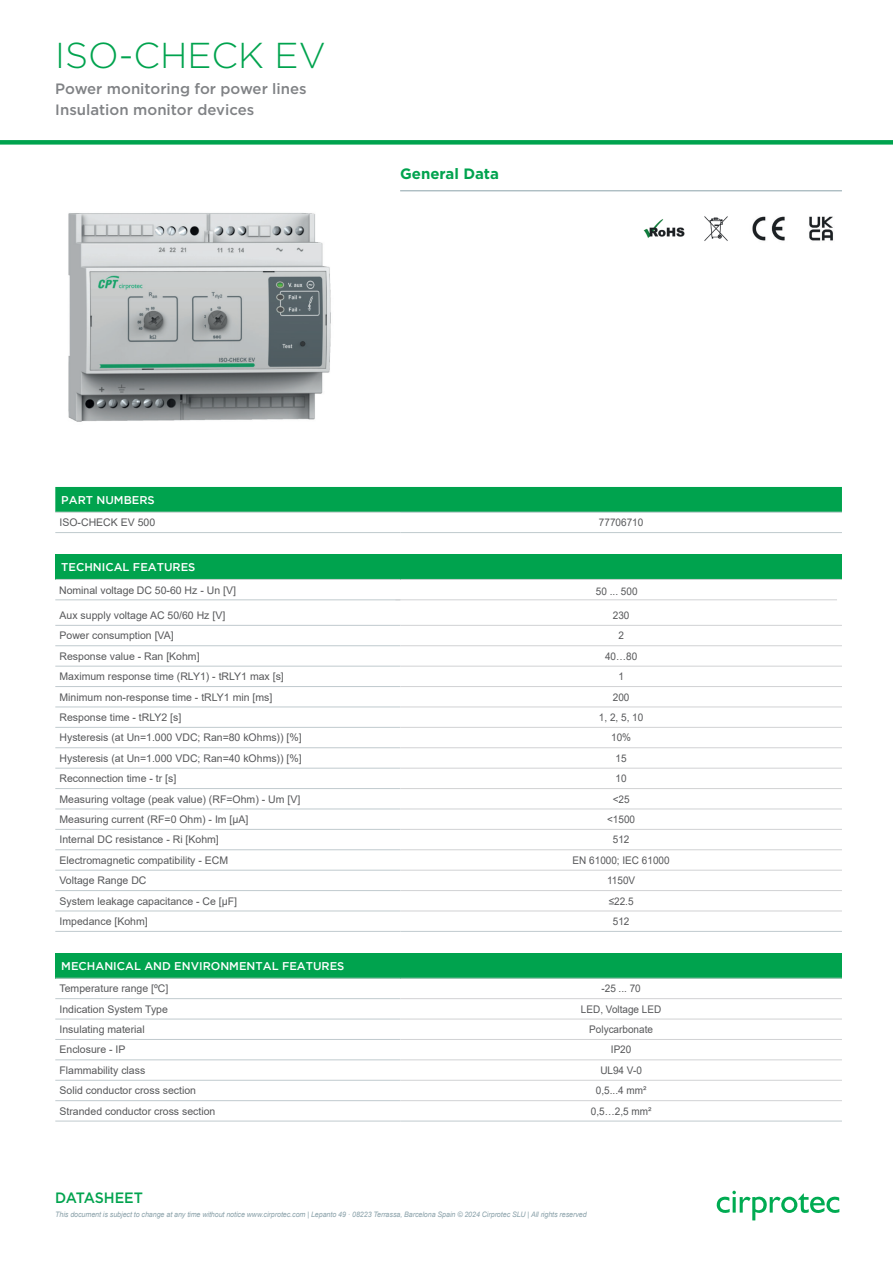
<style>
.page{position:relative;width:893px;height:1263px;background:#fff}
.page>*{position:absolute;margin:0;border:0;box-sizing:border-box;transform-origin:0 0}
.t1{font:300 36px "Gotham";color:#00a34e}
.t2{font:500 15px/21.3px "Gotham";color:#808285}
.t3{font:700 15px "Gotham";color:#00a34e}
.t4{font:500 15px "Gotham";letter-spacing:-.005em;color:#00a34e;scale:.95 1}
.t5{font:500 11.25px "Gotham";color:#fff}
.t6{font:10.5px "Arial";color:#57585a}
.t7{font:10.5px "Arial";color:#57585a;scale:.95 1}
.t8{font:italic 7.5px "Arial";letter-spacing:-.01em;color:#8ba2aa;scale:.95 1}
.s1{font-style:inherit}
</style>
<div class="page">
<img style="left:68px;top:213px;width:263px;height:209px">
<img style="left:643px;top:219px;width:42px;height:19px">
<img style="left:704px;top:216px;width:24px;height:25px">
<img style="left:752px;top:216px;width:33px;height:25px">
<img style="left:809px;top:216px;width:24px;height:25px">
<hr style="left:400px;top:190px;width:442px;height:1px;background:#8ba2aa">
<div style="left:55px;top:487px;width:787px;height:25px;background:#00a34e"></div>
<hr style="left:55px;top:512px;width:345px;height:1px;background:#d1d2d4">
<hr style="left:55px;top:532px;width:345px;height:1px;background:#c0cace">
<hr style="left:400px;top:512px;width:442px;height:1px;background:#c0cace">
<hr style="left:400px;top:532px;width:442px;height:1px;background:#c0cace">
<div style="left:55px;top:554px;width:787px;height:25px;background:#00a34e"></div>
<hr style="left:55px;top:599px;width:345px;height:1px;background:#c0cace">
<hr style="left:55px;top:645px;width:345px;height:1px;background:#c0cace">
<hr style="left:400px;top:625px;width:442px;height:1px;background:#d1d2d4">
<hr style="left:55px;top:666px;width:345px;height:1px;background:#c0cace">
<hr style="left:400px;top:645px;width:442px;height:1px;background:#d1d2d4">
<hr style="left:55px;top:686px;width:345px;height:1px;background:#c0cace">
<hr style="left:400px;top:666px;width:442px;height:1px;background:#d1d2d4">
<hr style="left:55px;top:706px;width:345px;height:1px;background:#c0cace">
<hr style="left:400px;top:686px;width:442px;height:1px;background:#d1d2d4">
<hr style="left:55px;top:727px;width:345px;height:1px;background:#c0cace">
<hr style="left:400px;top:706px;width:442px;height:1px;background:#d1d2d4">
<hr style="left:55px;top:747px;width:345px;height:1px;background:#c0cace">
<hr style="left:400px;top:727px;width:442px;height:1px;background:#d1d2d4">
<hr style="left:55px;top:768px;width:345px;height:1px;background:#c0cace">
<hr style="left:400px;top:747px;width:442px;height:1px;background:#d1d2d4">
<hr style="left:55px;top:788px;width:345px;height:1px;background:#c0cace">
<hr style="left:400px;top:768px;width:442px;height:1px;background:#d1d2d4">
<hr style="left:55px;top:808px;width:345px;height:1px;background:#c0cace">
<hr style="left:400px;top:788px;width:442px;height:1px;background:#d1d2d4">
<hr style="left:55px;top:829px;width:345px;height:1px;background:#c0cace">
<hr style="left:400px;top:808px;width:442px;height:1px;background:#d1d2d4">
<hr style="left:55px;top:849px;width:345px;height:1px;background:#c0cace">
<hr style="left:400px;top:829px;width:442px;height:1px;background:#d1d2d4">
<hr style="left:55px;top:870px;width:345px;height:1px;background:#c0cace">
<hr style="left:400px;top:849px;width:442px;height:1px;background:#d1d2d4">
<hr style="left:55px;top:890px;width:345px;height:1px;background:#c0cace">
<hr style="left:400px;top:870px;width:442px;height:1px;background:#d1d2d4">
<hr style="left:55px;top:910px;width:345px;height:1px;background:#c0cace">
<hr style="left:400px;top:890px;width:442px;height:1px;background:#d1d2d4">
<hr style="left:55px;top:931px;width:345px;height:1px;background:#c0cace">
<hr style="left:400px;top:910px;width:442px;height:1px;background:#d1d2d4">
<hr style="left:400px;top:931px;width:442px;height:1px;background:#c0cace">
<hr style="left:55px;top:579px;width:345px;height:1px;background:#d1d2d4">
<hr style="left:400px;top:579px;width:442px;height:1px;background:#d1d2d4">
<div style="left:55px;top:953px;width:787px;height:25px;background:#00a34e"></div>
<hr style="left:55px;top:998px;width:345px;height:1px;background:#c0cace">
<hr style="left:55px;top:1019px;width:345px;height:1px;background:#c0cace">
<hr style="left:400px;top:998px;width:442px;height:1px;background:#d1d2d4">
<hr style="left:55px;top:1039px;width:345px;height:1px;background:#c0cace">
<hr style="left:400px;top:1019px;width:442px;height:1px;background:#d1d2d4">
<hr style="left:55px;top:1059px;width:345px;height:1px;background:#c0cace">
<hr style="left:400px;top:1039px;width:442px;height:1px;background:#d1d2d4">
<hr style="left:55px;top:1080px;width:345px;height:1px;background:#c0cace">
<hr style="left:400px;top:1059px;width:442px;height:1px;background:#d1d2d4">
<hr style="left:55px;top:1100px;width:345px;height:1px;background:#c0cace">
<hr style="left:400px;top:1080px;width:442px;height:1px;background:#d1d2d4">
<hr style="left:55px;top:1121px;width:345px;height:1px;background:#c0cace">
<hr style="left:400px;top:1100px;width:442px;height:1px;background:#d1d2d4">
<hr style="left:400px;top:1121px;width:442px;height:1px;background:#c0cace">
<hr style="left:55px;top:978px;width:345px;height:1px;background:#d1d2d4">
<hr style="left:400px;top:978px;width:442px;height:1px;background:#d1d2d4">
<div style="left:0;top:140px;width:893px;height:5px;background:#00a34e"></div>
<svg style="left:717px;top:1191px;width:122px;height:29px"></svg>
<hr style="left:55px;top:625px;width:345px;height:1px;background:#c0cace">
<hr style="left:395px;top:599px;width:442px;height:1px;background:#d1d2d4">
<h1 class="t1" style="left:55px;top:33px;width:272px">ISO-CHECK EV</h1>
<h2 class="t2" style="left:55px;top:77px;width:253px">Power monitoring for power lines<br>Insulation monitor devices</h2>
<h2 class="t3" style="left:400px;top:164px;width:100px">General Data</h2>
<p class="t5" style="left:61px;top:493px;width:95px">PART NUMBERS</p>
<p class="t6" style="left:60px;top:515px;width:97px">ISO-CHECK EV 500</p>
<p class="t7" style="left:599px;top:515px;width:48px">77706710</p>
<p class="t5" style="left:61px;top:560px;width:136px">TECHNICAL FEATURES</p>
<p class="t6" style="left:59px;top:583px;width:178px">Nominal voltage <span class="s1">D</span>C 50-60 Hz - Un [V]</p>
<p class="t7" style="left:596px;top:584px;width:45px">50 ... 500</p>
<p class="t6" style="left:60px;top:608px;width:167px">Aux supply voltage AC 50/60 Hz [V]</p>
<p class="t7" style="left:613px;top:608px;width:19px">230</p>
<p class="t6" style="left:60px;top:628px;width:116px">Power consumption [VA]</p>
<p class="t7" style="left:618px;top:628px;width:7px">2</p>
<p class="t6" style="left:60px;top:649px;width:142px">Response value - Ran [Kohm]</p>
<p class="t7" style="left:605px;top:649px;width:35px">40…80</p>
<p class="t6" style="left:60px;top:669px;width:226px">Maximum response time (RLY1) - tRLY1 max [s]</p>
<p class="t7" style="left:618px;top:669px;width:7px">1</p>
<p class="t6" style="left:60px;top:690px;width:214px">Minimum non-response time - tRLY1 min [ms]</p>
<p class="t7" style="left:613px;top:690px;width:19px">200</p>
<p class="t6" style="left:60px;top:710px;width:123px">Response time - tRLY2 [s]</p>
<p class="t7" style="left:599px;top:710px;width:48px">1, 2, 5, 10</p>
<p class="t6" style="left:60px;top:730px;width:244px">Hysteresis (at Un=1.000 VDC; Ran=80 kOhms)) [%]</p>
<p class="t7" style="left:611px;top:730px;width:23px">10%</p>
<p class="t6" style="left:60px;top:751px;width:244px">Hysteresis (at Un=1.000 VDC; Ran=40 kOhms)) [%]</p>
<p class="t7" style="left:616px;top:751px;width:13px">15</p>
<p class="t6" style="left:60px;top:771px;width:118px">Reconnection time - tr [s]</p>
<p class="t7" style="left:616px;top:771px;width:13px">10</p>
<p class="t6" style="left:60px;top:792px;width:242px">Measuring voltage (peak value) (RF=Ohm) - Um [V]</p>
<p class="t7" style="left:613px;top:792px;width:19px">&lt;25</p>
<p class="t6" style="left:60px;top:812px;width:190px">Measuring current (RF=0 Ohm) - Im [µA]</p>
<p class="t7" style="left:607px;top:812px;width:31px">&lt;1500</p>
<p class="t6" style="left:60px;top:832px;width:161px">Internal DC resistance - Ri [Kohm]</p>
<p class="t7" style="left:613px;top:832px;width:19px">512</p>
<p class="t6" style="left:60px;top:853px;width:170px">Electromagnetic compatibility - ECM</p>
<p class="t7" style="left:573px;top:853px;width:104px">EN 61000; IEC 61000</p>
<p class="t6" style="left:60px;top:873px;width:88px">Voltage Range DC</p>
<p class="t7" style="left:607px;top:873px;width:31px">1150V</p>
<p class="t6" style="left:60px;top:894px;width:179px">System leakage capacitance - Ce [µF]</p>
<p class="t7" style="left:609px;top:894px;width:28px">≤22.5</p>
<p class="t6" style="left:60px;top:914px;width:90px">Impedance [Kohm]</p>
<p class="t7" style="left:613px;top:914px;width:19px">512</p>
<p class="t5" style="left:61px;top:959px;width:285px">MECHANICAL AND ENVIRONMENTAL FEATURES</p>
<p class="t6" style="left:60px;top:981px;width:110px">Temperature range [ºC]</p>
<p class="t7" style="left:601px;top:981px;width:43px">-25 ... 70</p>
<p class="t6" style="left:60px;top:1002px;width:110px">Indication System Type</p>
<p class="t7" style="left:581px;top:1002px;width:86px">LED, Voltage LED</p>
<p class="t6" style="left:60px;top:1022px;width:87px">Insulating material</p>
<p class="t7" style="left:589px;top:1022px;width:69px">Polycarbonate</p>
<p class="t6" style="left:60px;top:1042px;width:67px">Enclosure - IP</p>
<p class="t7" style="left:611px;top:1042px;width:23px">IP20</p>
<p class="t6" style="left:60px;top:1063px;width:87px">Flammability class</p>
<p class="t7" style="left:600px;top:1063px;width:45px">UL94 V-0</p>
<p class="t6" style="left:60px;top:1083px;width:138px">Solid conductor cross section</p>
<p class="t7" style="left:596px;top:1083px;width:55px">0,5...4 mm²</p>
<p class="t6" style="left:60px;top:1104px;width:157px">Stranded conductor cross section</p>
<p class="t7" style="left:591px;top:1104px;width:65px">0,5…2,5 mm²</p>
<h2 class="t4" style="left:55px;top:1187px;width:94px">DATASHEET</h2>
<p class="t8" style="left:55px;top:1210px;width:561px">This document is subject to change at any time without notice www.cirprotec.com | Lepanto 49 · 08223 Terrassa, Barcelona Spain © 2024 Cirprotec SLU | All rights reserved</p>
</div>
